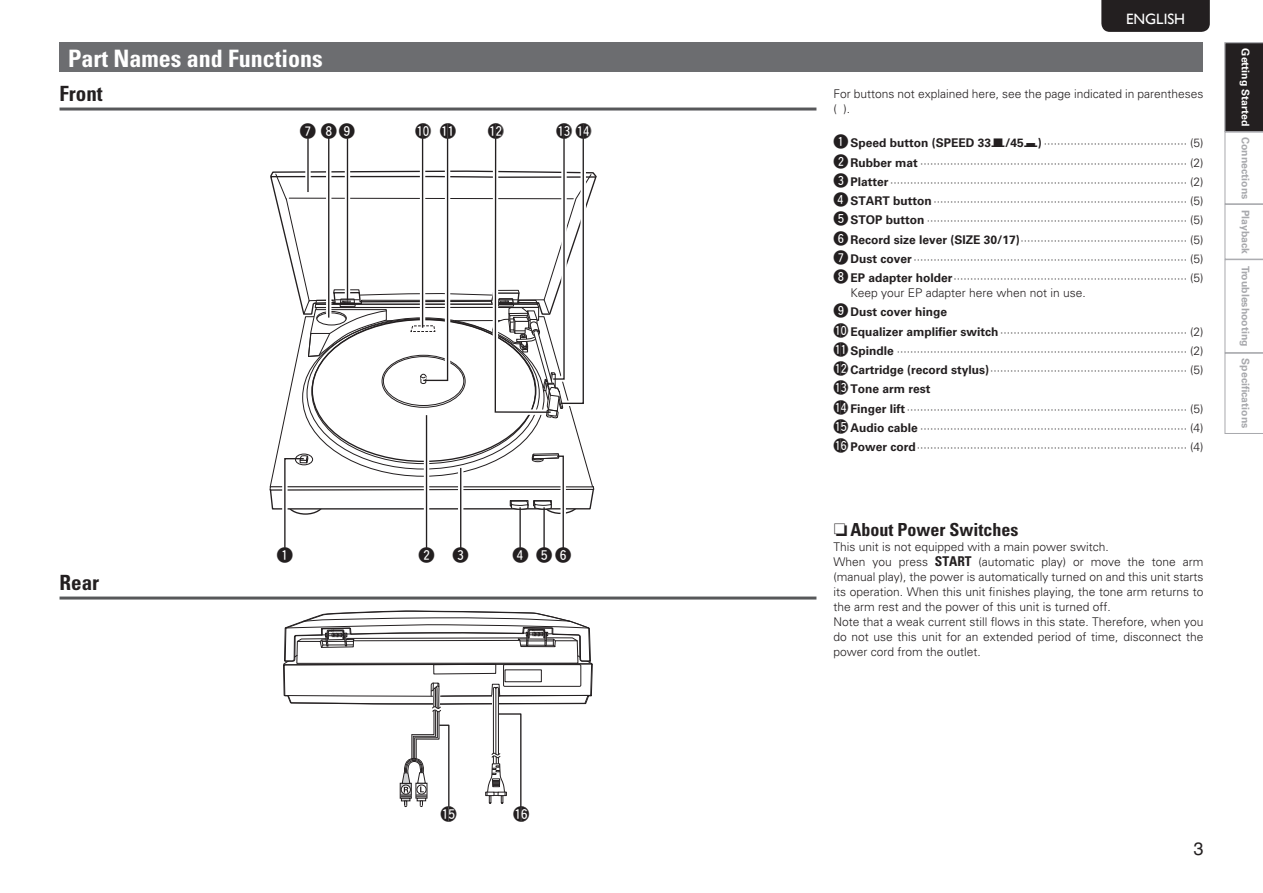
<style>
.page{position:relative;width:1263px;height:893px;background:#fff}
.page>*{position:absolute;margin:0;border:0;box-sizing:border-box;transform-origin:0 0}
.t1{font:700 condensed 24px "Univers LT Std";color:#fff}
.t2{font:700 condensed 21px "Univers LT Std";color:#231f20}
.t3{font:700 condensed 18px "Univers LT Std";color:#231f20}
.t4{font:18px "Helvetica LT Std";color:#231f20}
.t5{font:16.2px "Marks BLK";color:#231f20}
.t6{font:15px "Gill Sans";color:#fff}
.t7{font:300 12px/19.2px "Univers LT Std";color:#231f20}
.t8{font:700 10.5px "Univers LT Std";color:#a8a9ad}
.t9{font:700 10.5px "Univers LT Std";color:#fff}
.s1{font-family:"Marks BLK";font-weight:400;font-size:15px}
.s2{font-weight:700}
.s3{font-family:"Marks For Denon";font-weight:400}
.s4{font-family:"Marks For Denon";font-weight:400;font-stretch:normal}
.s5{font-weight:700;font-stretch:condensed;font-size:13.5px}
</style>
<div class="page">
<div style="left:1101px;top:0;width:109px;height:32px;background:#231f20"></div>
<svg style="left:277px;top:419px;width:306px;height:32px"></svg>
<div style="left:424px;top:420px;width:5px;height:128px;background:#d8d7d7"></div>
<svg style="left:269px;top:451px;width:326px;height:99px"></svg>
<hr style="left:426px;top:415px;width:1px;height:133px;background:#231f20">
<hr style="left:460px;top:468px;width:1px;height:81px;background:#231f20">
<svg style="left:270px;top:137px;width:327px;height:282px"></svg>
<svg style="left:283px;top:610px;width:310px;height:198px"></svg>
<hr style="left:60px;top:108px;width:756px;height:3px;background:#57585a">
<hr style="left:60px;top:597px;width:756px;height:3px;background:#57585a">
<svg style="left:1225px;top:43px;width:38px;height:391px"></svg>
<div style="left:60px;top:43px;width:1143px;height:29px;background:#6c6d70"></div>
<h1 class="t1" style="left:68px;top:44px;width:256px">Part Names and Functions</h1>
<h2 class="t2" style="left:60px;top:81px;width:45px">Front</h2>
<h2 class="t2" style="left:60px;top:570px;width:41px">Rear</h2>
<h3 class="t5" style="left:300px;top:123px;width:57px">UIO</h3>
<h3 class="t5" style="left:415px;top:123px;width:51px">Q0Q1</h3>
<h3 class="t5" style="left:488px;top:123px;width:26px">Q2</h3>
<h3 class="t5" style="left:556px;top:123px;width:45px">Q3Q4</h3>
<h3 class="t5" style="left:277px;top:547px;width:18px">Q</h3>
<h3 class="t5" style="left:419px;top:547px;width:51px">W E</h3>
<h3 class="t5" style="left:512px;top:547px;width:60px">R TY</h3>
<h3 class="t5" style="left:440px;top:806px;width:26px">Q5</h3>
<h3 class="t5" style="left:513px;top:806px;width:26px">Q6</h3>
<p class="t6" style="left:1126px;top:10px;width:61px">ENGLISH</p>
<p class="t7" style="left:833px;top:86px;width:371px;line-height:15px">For buttons not explained here, see the page indicated in parentheses ( ).</p>
<p class="t7" style="left:833px;top:133px;width:371px;text-align:justify"><span class="s1">Q</span> <span class="s2">Speed button (SPEED 33</span><span class="s3">j</span><span class="s2">/45</span><span class="s3">h</span><span class="s2">)</span>··········································· (5)<br><span class="s1">W</span> <span class="s2">Rubber mat</span> ················································································ (2)<br><span class="s1">E</span> <span class="s2">Platter</span>························································································· (2)<br><span class="s1">R</span> <span class="s2">START button</span>············································································ (5)<br><span class="s1">T</span> <span class="s2">STOP button</span> ·············································································· (5)<br><span class="s1">Y</span> <span class="s2">Record size lever (SIZE 30/17)</span>·················································· (5)<br><span class="s1">U</span> <span class="s2">Dust cover</span>·················································································· (5)<br><span class="s1">I</span> <span class="s2">EP adapter holder</span>······································································ (5)</p>
<p class="t7" style="left:833px;top:283px;width:371px;text-indent:17px">Keep your EP adapter here when not in use.<br><span class="s1">O</span> <span class="s2">Dust cover hinge<br></span><span class="s1">Q0</span><span class="s2">Equalizer amplifier switch</span>························································ (2)<br><span class="s1">Q1</span><span class="s2">Spindle</span> ······················································································· (2)<br><span class="s1">Q2</span><span class="s2">Cartridge (record stylus)</span>··························································· (5)<br><span class="s1">Q3</span><span class="s2">Tone arm rest<br></span><span class="s1">Q4</span><span class="s2">Finger lift</span>···················································································· (5)<br><span class="s1">Q5</span><span class="s2">Audio cable</span> ················································································ (4)<br><span class="s1">Q6</span><span class="s2">Power cord</span>················································································· (4)</p>
<h3 class="t3" style="left:833px;top:518px;width:187px"><span class="s4">n</span> About Power Switches</h3>
<p class="t7" style="left:833px;top:539px;width:371px;line-height:15px">This unit is not equipped with a main power switch.<br>When you press <span class="s5">START</span> (automatic play) or move the tone arm (manual play), the power is automatically turned on and this unit starts its operation. When this unit finishes playing, the tone arm returns to the arm rest and the power of this unit is turned off.<br>Note that a weak current still flows in this state. Therefore, when you do not use this unit for an extended period of time, disconnect the power cord from the outlet.</p>
<p class="t9" style="left:1251px;top:48px;width:79px;rotate:90deg">Getting Started</p>
<p class="t8" style="left:1251px;top:137px;width:293px;rotate:90deg">Connections Playback Troubleshooting Specifications</p>
<h3 class="t4" style="left:1193px;top:838px;width:12px">3</h3>
</div>
